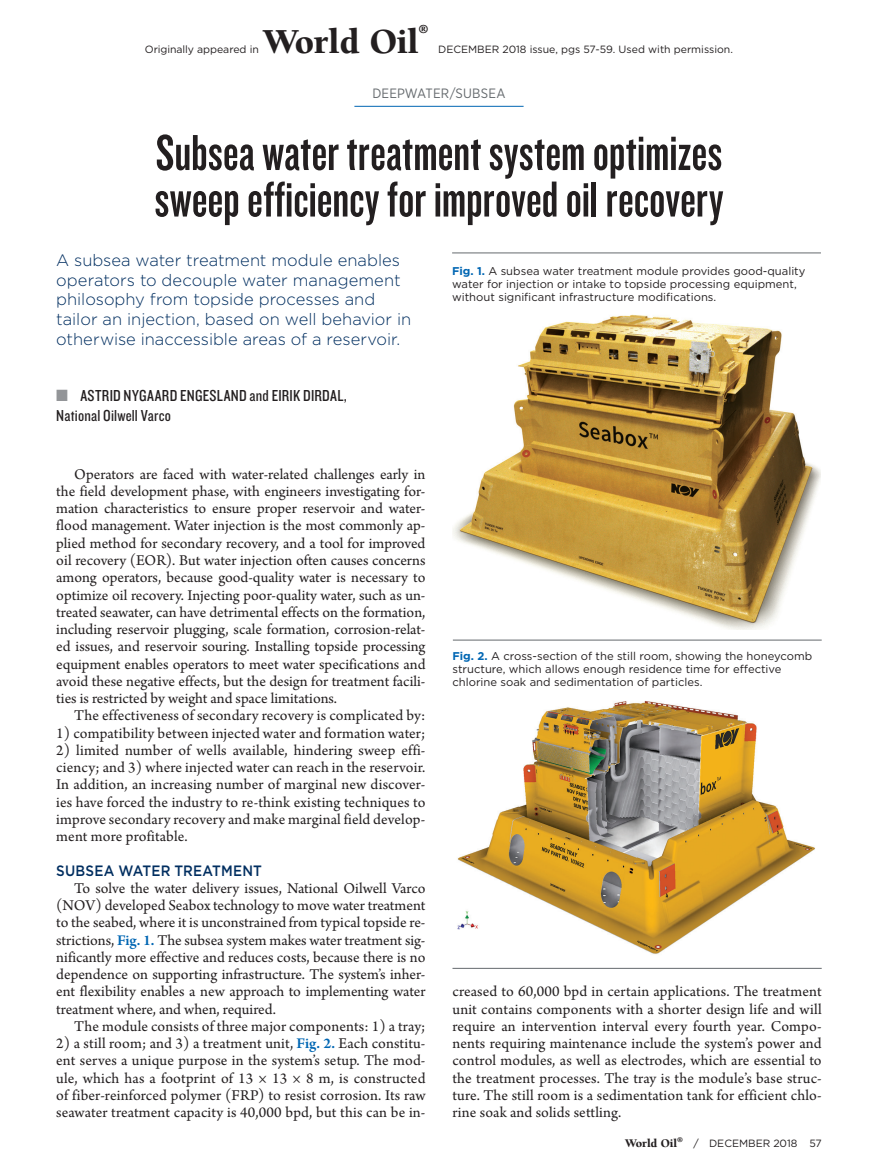
<style>
.page{position:relative;width:878px;height:1175px;background:#fff}
.page>*{position:absolute;margin:0;border:0;box-sizing:border-box;transform-origin:0 0}
.t1{font:52.5px/46.5px "Knockout 48 Featherweight";letter-spacing:.005em;color:#231f20}
.t2{font:900 36px "Berkeley";letter-spacing:-.005em;color:#231f20}
.Deck{font:300 16.5px/19.8px "Gotham";color:#002e60}
.t3{font:16.5px/19.8px "Knockout 29 Junior Ltweight";letter-spacing:.015em;color:#231f20}
.Body_copy{font:15.75px/17.2px "Arno Pro";letter-spacing:.005em;color:#231f20;text-align:justify}
.Subhead_1{font:500 15px "Gotham";letter-spacing:.015em;color:#002e60;scale:.9 1}
.t4{font:13.5px "Gotham Narrow";letter-spacing:.01em;color:#64696d}
.t5{font:900 12.6px "Berkeley";color:#231f20}
.t6{font:900 12px "Berkeley";letter-spacing:-.005em;color:#231f20}
.Cutline-Figures{font:11.25px/12.8px "Gotham";color:#231f20}
.t7{font:10.5px "Gotham";letter-spacing:-.005em;color:#231f20}
.s1{font-size:24px;color:#939598}
.s2{font-weight:600;color:#0166b3}
.s3{font-weight:700;color:#0166b3}
</style>
<div class="page">
<hr style="left:354px;top:106px;width:169px;height:1px;background:#0166b3">
<hr style="left:452px;top:252px;width:368px;height:1px;background:#64696d">
<img style="left:453px;top:314px;width:367px;height:316px">
<hr style="left:453px;top:639px;width:368px;height:1px;background:#64696d">
<img style="left:457px;top:701px;width:358px;height:253px">
<hr style="left:452px;top:968px;width:369px;height:1px;background:#64696d">
<p class="t2" style="left:263px;top:22px;width:157px">World Oil</p>
<p class="t5" style="left:418px;top:22px;width:12px">®</p>
<p class="t7" style="left:145px;top:42px;width:115px">Originally appeared in</p>
<p class="t7" style="left:438px;top:42px;width:296px">DECEMBER 2018 issue, pgs 57-59. Used with permission.</p>
<p class="t4" style="left:372px;top:85px;width:135px">DEEPWATER/SUBSEA</p>
<h1 class="t1" style="left:154px;top:128px;width:570px">Subsea water treatment system optimizes sweep efficiency for improved oil recovery</h1>
<p class="Deck" style="left:56px;top:249px;width:356px">A subsea water treatment module enables operators to decouple water management philosophy from topside processes and tailor an injection, based on well behavior in otherwise inaccessible areas of a reservoir.</p>
<p class="t3" style="left:56px;top:385px;width:292px"><span class="s1">ŝ</span> ASTRID NYGAARD ENGESLAND and EIRIK DIRDAL,<br>National Oilwell Varco</p>
<p class="Body_copy" style="left:56px;top:466px;width:371px;text-indent:18px">Operators are faced with water-related challenges early in the field development phase, with engineers investigating for&shy;mation characteristics to ensure proper reservoir and water&shy;flood management. Water injection is the most commonly ap&shy;plied method for secondary recovery, and a tool for improved oil recovery (EOR). But water injection often causes concerns among operators, because good-quality water is necessary to optimize oil recovery. Injecting poor-quality water, such as un&shy;treated seawater, can have detrimental effects on the formation, including reservoir plugging, scale formation, corrosion-relat&shy;ed issues, and reservoir souring. Installing topside processing equipment enables operators to meet water specifications and avoid these negative effects, but the design for treatment facili&shy;ties is restricted by weight and space limitations.</p>
<p class="Body_copy" style="left:74px;top:707px;width:352px">The effectiveness of secondary recovery is complicated by:</p>
<p class="Body_copy" style="left:56px;top:725px;width:371px">1) compatibility between injected water and formation water;</p>
<p class="Body_copy" style="left:56px;top:742px;width:371px">2) limited number of wells available, hindering sweep effi&shy;ciency; and 3) where injected water can reach in the reservoir.<br>In addition, an increasing number of marginal new discover&shy;ies have forced the industry to re-think existing techniques to improve secondary recovery and make marginal field develop&shy;ment more profitable.</p>
<p class="Subhead_1" style="left:56px;top:860px;width:230px">SUBSEA WATER TREATMENT</p>
<p class="Body_copy" style="left:56px;top:880px;width:371px;text-indent:18px">To solve the water delivery issues, National Oilwell Varco (NOV) developed Seabox technology to move water treatment to the seabed, where it is unconstrained from typical topside re&shy;strictions, <span class="s2">Fig. 1.</span> The subsea system makes water treatment sig&shy;nificantly more effective and reduces costs, because there is no dependence on supporting infrastructure. The system’s inher&shy;ent flexibility enables a new approach to implementing water treatment where, and when, required.</p>
<p class="Body_copy" style="left:74px;top:1018px;width:353px">The module consists of three major components: 1) a tray;</p>
<p class="Body_copy" style="left:56px;top:1035px;width:371px">2) a still room; and 3) a treatment unit, <span class="s2">Fig. 2.</span> Each constitu&shy;ent serves a unique purpose in the system’s setup. The mod&shy;ule, which has a footprint of 13 × 13 × 8 m, is constructed of fiber-reinforced polymer (FRP) to resist corrosion. Its raw seawater treatment capacity is 40,000 bpd, but this can be in-</p>
<p class="Cutline-Figures" style="left:452px;top:264px;width:355px"><span class="s3">Fig. 1.</span> A subsea water treatment module provides good-quality water for injection or intake to topside processing equipment, without significant infrastructure modifications.</p>
<p class="Cutline-Figures" style="left:452px;top:649px;width:361px"><span class="s3">Fig. 2.</span> A cross-section of the still room, showing the honeycomb structure, which allows enough residence time for effective chlorine soak and sedimentation of particles.</p>
<p class="Body_copy" style="left:452px;top:983px;width:371px">creased to 60,000 bpd in certain applications. The treatment unit contains components with a shorter design life and will require an intervention interval every fourth year. Compo&shy;nents requiring maintenance include the system’s power and control modules, as well as electrodes, which are essential to the treatment processes. The tray is the module’s base struc&shy;ture. The still room is a sedimentation tank for efficient chlo&shy;rine soak and solids settling.</p>
<p class="t6" style="left:625px;top:1136px;width:59px">World Oil<sup>®</sup></p>
<p class="t7" style="left:693px;top:1136px;width:130px">/ DECEMBER 2018 57</p>
</div>
